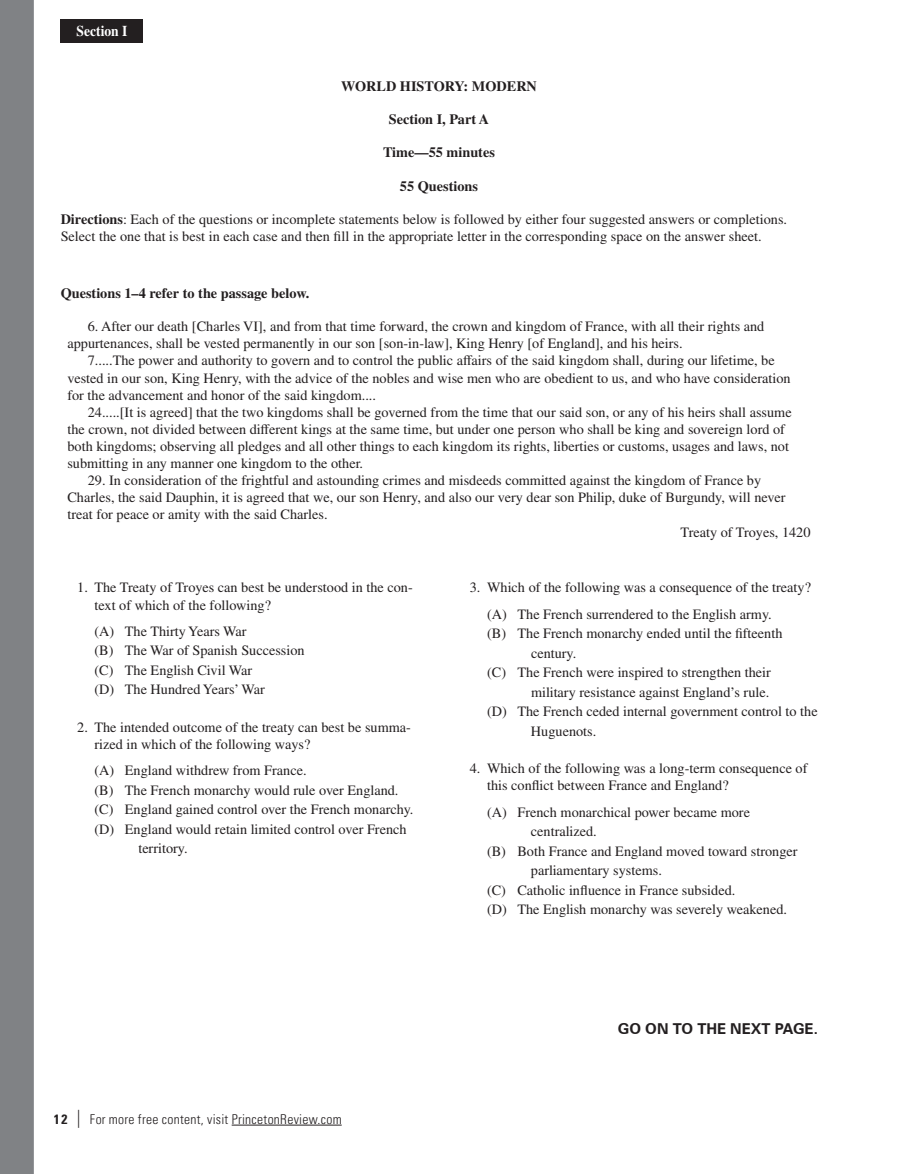
<style>
.page{position:relative;width:905px;height:1174px;background:#fff}
.page>*{position:absolute;margin:0;border:0;box-sizing:border-box;transform-origin:0 0}
.t1{font:700 15px "Zurich BT";color:#231f20}
.t2{font:700 15px "Times LT Pro";color:#fff;scale:.9 1}
.t3{font:14.25px/17.1px "Times LT Pro";color:#231f20}
.t4{font:700 14.25px "Times LT Pro";color:#231f20}
.t5{font:300 condensed 13.5px "Univers LT Pro";letter-spacing:.025em;color:#231f20}
.s1{font-weight:700}
.s2{font-weight:400;font-size:18px}
</style>
<div class="page">
<div style="left:61px;top:19px;width:82px;height:23px;background:#231f20"></div>
<hr style="left:231px;top:1124px;width:110px;height:1px;background:#231f20">
<div style="left:0;top:0;width:34px;height:1174px;background:#808285"></div>
<p class="t2" style="left:77px;top:22px;width:58px">Section I</p>
<p class="t4" style="left:341px;top:77px;width:197px">WORLD HISTORY: MODERN</p>
<p class="t4" style="left:388px;top:110px;width:102px">Section I, Part A</p>
<p class="t4" style="left:383px;top:144px;width:113px">Time—55 minutes</p>
<p class="t4" style="left:400px;top:177px;width:79px">55 Questions</p>
<p class="t3" style="left:61px;top:210px;width:727px"><span class="s1">Directions</span>: Each of the questions or incomplete statements below is followed by either four suggested answers or completions.<br>Select the one that is best in each case and then fill in the appropriate letter in the corresponding space on the answer sheet.</p>
<p class="t4" style="left:61px;top:284px;width:250px">Questions 1–4 refer to the passage below.</p>
<p class="t3" style="left:67px;top:317px;width:698px;text-indent:20px">6. After our death [Charles VI], and from that time forward, the crown and kingdom of France, with all their rights and appurtenances, shall be vested permanently in our son [son-in-law], King Henry [of England], and his heirs.</p>
<p class="t3" style="left:67px;top:352px;width:724px;text-indent:20px">7.....The power and authority to govern and to control the public affairs of the said kingdom shall, during our lifetime, be vested in our son, King Henry, with the advice of the nobles and wise men who are obedient to us, and who have consideration for the advancement and honor of the said kingdom....</p>
<p class="t3" style="left:67px;top:403px;width:725px;text-indent:20px">24.....[It is agreed] that the two kingdoms shall be governed from the time that our said son, or any of his heirs shall assume the crown, not divided between different kings at the same time, but under one person who shall be king and sovereign lord of both kingdoms; observing all pledges and all other things to each kingdom its rights, liberties or customs, usages and laws, not submitting in any manner one kingdom to the other.</p>
<p class="t3" style="left:88px;top:471px;width:674px">29. In consideration of the frightful and astounding crimes and misdeeds committed against the kingdom of France by</p>
<p class="t3" style="left:67px;top:488px;width:719px">Charles, the said Dauphin, it is agreed that we, our son Henry, and also our very dear son Philip, duke of Burgundy, will never</p>
<p class="t3" style="left:67px;top:506px;width:262px">treat for peace or amity with the said Charles.</p>
<p class="t3" style="left:680px;top:523px;width:131px">Treaty of Troyes, 1420</p>
<p class="t3" style="left:94px;top:578px;width:319px;text-indent:-17px">1. The Treaty of Troyes can best be understood in the con&shy;text of which of the following?</p>
<p class="t3" style="left:94px;top:621px;width:212px;line-height:19.5px">(A) The Thirty Years War<br>(B) The War of Spanish Succession (C) The English Civil War<br>(D) The Hundred Years’ War</p>
<p class="t3" style="left:94px;top:718px;width:318px;text-indent:-17px">2. The intended outcome of the treaty can best be summa&shy;rized in which of the following ways?</p>
<p class="t3" style="left:94px;top:761px;width:213px">(A) England withdrew from France.</p>
<p class="t3" style="left:94px;top:780px;width:305px">(B) The French monarchy would rule over England.</p>
<p class="t3" style="left:94px;top:800px;width:320px">(C) England gained control over the French monarchy.</p>
<p class="t3" style="left:94px;top:819px;width:313px">(D) England would retain limited control over French</p>
<p class="t3" style="left:138px;top:839px;width:51px">territory.</p>
<p class="t5" style="left:54px;top:1109px;width:289px"><span class="s1">12</span> <span class="s2">|</span> For more free content, visit PrincetonReview.com</p>
<p class="t3" style="left:487px;top:574px;width:325px;line-height:26.2px;text-indent:-17px">3. Which of the following was a consequence of the treaty? (A) The French surrendered to the English army.</p>
<p class="t3" style="left:487px;top:624px;width:297px">(B) The French monarchy ended until the fifteenth</p>
<p class="t3" style="left:531px;top:644px;width:47px">century.</p>
<p class="t3" style="left:487px;top:663px;width:285px">(C) The French were inspired to strengthen their</p>
<p class="t3" style="left:530px;top:683px;width:240px">military resistance against England’s rule.</p>
<p class="t3" style="left:487px;top:702px;width:332px">(D) The French ceded internal government control to the</p>
<p class="t3" style="left:530px;top:722px;width:67px">Huguenots.</p>
<p class="t3" style="left:487px;top:759px;width:322px;text-indent:-17px">4. Which of the following was a long-term consequence of this conflict between France and England?</p>
<p class="t3" style="left:487px;top:802px;width:264px">(A) French monarchical power became more</p>
<p class="t3" style="left:530px;top:822px;width:67px">centralized.</p>
<p class="t3" style="left:487px;top:841px;width:312px">(B) Both France and England moved toward stronger</p>
<p class="t3" style="left:530px;top:861px;width:132px">parliamentary systems.</p>
<p class="t3" style="left:487px;top:880px;width:250px">(C) Catholic influence in France subsided.</p>
<p class="t3" style="left:487px;top:900px;width:301px">(D) The English monarchy was severely weakened.</p>
<p class="t1" style="left:617px;top:1018px;width:202px">GO ON TO THE NEXT PAGE.</p>
</div>
